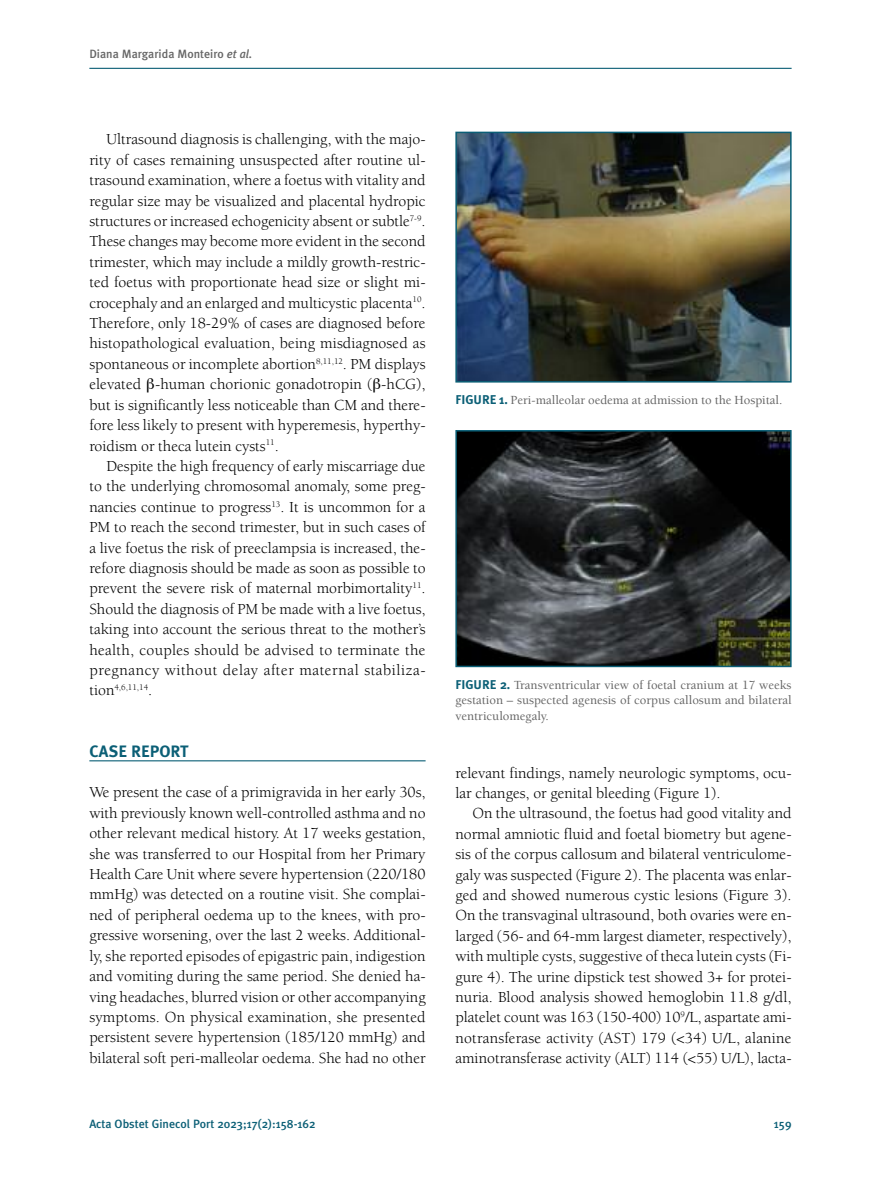
<style>
.page{position:relative;width:881px;height:1191px;background:#fff}
.page>*{position:absolute;margin:0;border:0;box-sizing:border-box;transform-origin:0 0}
.t1{font:700 16.5px "Meta Plus";color:#0b5f76}
.t2{font:15.75px/20.4px "Berkeley";color:#000;text-align:justify}
.t3{font:500 12.75px/15.8px "Berkeley";color:#656565;text-align:justify}
.t4{font:500 12px "Meta Plus";color:#0b5f76}
.t5{font:500 12px "Meta Plus";color:#666}
.t6{font:8.7px "Berkeley";color:#000}
.s1{font-style:italic}
.s2{font-size:15.75px}
.s3{font-family:"Meta Plus";font-weight:700;color:#0b5f76}
</style>
<div class="page">
<hr style="left:89px;top:68px;width:702px;height:1px;background:#0b5f76">
<hr style="left:89px;top:760px;width:336px;height:1px;background:#0b5f76">
<img style="left:458px;top:135px;width:330px;height:244px">
<div style="left:455px;top:132px;width:336px;height:250px;border:2px solid #0b5f76"></div>
<img style="left:458px;top:433px;width:330px;height:231px">
<div style="left:455px;top:430px;width:336px;height:237px;border:2px solid #0b5f76"></div>
<p class="t5" style="left:89px;top:47px;width:164px">Diana Margarida Monteiro <span class="s1">et al.</span></p>
<p class="t2" style="left:89px;top:131px;width:337px;text-indent:17px">Ultrasound diagnosis is challenging, with the majo&shy;rity of cases remaining unsuspected after routine ul&shy;trasound examination, where a foetus with vitality and regular size may be visualized and placental hydropic structures or increased echogenicity absent or subtle<sup>7-9</sup>.<br>These changes may become more evident in the second trimester, which may include a mildly growth-restric&shy;ted foetus with proportionate head size or slight mi&shy;crocephaly and an enlarged and multicystic placenta<sup>10</sup>.<br>Therefore, only 18-29% of cases are diagnosed before histopathological evaluation, being misdiagnosed as spontaneous or incomplete abortion<sup>8,11,12</sup>. PM displays elevated -human chorionic gonadotropin ( -hCG), but is significantly less noticeable than CM and there&shy;fore less likely to present with hyperemesis, hyperthy&shy;roidism or theca lutein cysts<sup>11</sup>.</p>
<p class="t2" style="left:89px;top:457px;width:337px;text-indent:17px">Despite the high frequency of early miscarriage due to the underlying chromosomal anomaly, some preg&shy;nancies continue to progress<sup>13</sup>. It is uncommon for a PM to reach the second trimester, but in such cases of a live foetus the risk of preeclampsia is increased, the&shy;refore diagnosis should be made as soon as possible to prevent the severe risk of maternal morbimortality<sup>11</sup>.<br>Should the diagnosis of PM be made with a live foetus, taking into account the serious threat to the mother’s health, couples should be advised to terminate the pregnancy without delay after maternal stabiliza-</p>
<p class="t6" style="left:89px;top:684px;width:64px"><span class="s2">tion</span>4,6,11,14<span class="s2">.</span></p>
<p class="t1" style="left:89px;top:741px;width:101px">CASE REPORT</p>
<p class="t2" style="left:89px;top:783px;width:338px">We present the case of a primigravida in her early 30s, with previously known well-controlled asthma and no other relevant medical history. At 17 weeks gestation, she was transferred to our Hospital from her Primary Health Care Unit where severe hypertension (220/180 mmHg) was detected on a routine visit. She complai&shy;ned of peripheral oedema up to the knees, with pro&shy;gressive worsening, over the last 2 weeks. Additional&shy;ly, she reported episodes of epigastric pain, indigestion and vomiting during the same period. She denied ha&shy;ving headaches, blurred vision or other accompanying symptoms. On physical examination, she presented persistent severe hypertension (185/120 mmHg) and bilateral soft peri-malleolar oedema. She had no other</p>
<p class="t3" style="left:455px;top:393px;width:328px"><span class="s3">FIGURE 1.</span> Peri-malleolar oedema at admission to the Hospital.</p>
<p class="t3" style="left:455px;top:678px;width:337px"><span class="s3">FIGURE 2.</span> Transventricular view of foetal cranium at 17 weeks gestation – suspected agenesis of corpus callosum and bilateral ventriculomegaly.</p>
<p class="t2" style="left:455px;top:763px;width:337px">relevant findings, namely neurologic symptoms, ocu&shy;lar changes, or genital bleeding (Figure 1).</p>
<p class="t2" style="left:455px;top:804px;width:337px;text-indent:17px">On the ultrasound, the foetus had good vitality and normal amniotic fluid and foetal biometry but agene&shy;sis of the corpus callosum and bilateral ventriculome&shy;galy was suspected (Figure 2). The placenta was enlar&shy;ged and showed numerous cystic lesions (Figure 3).<br>On the transvaginal ultrasound, both ovaries were en&shy;larged (56- and 64-mm largest diameter, respectively), with multiple cysts, suggestive of theca lutein cysts (Fi&shy;gure 4). The urine dipstick test showed 3+ for protei&shy;nuria. Blood analysis showed hemoglobin 11.8 g/dl, platelet count was 163 (150-400) 10<sup>9</sup>/L, aspartate ami&shy;notransferase activity (AST) 179 (&lt;34) U/L, alanine aminotransferase activity (ALT) 114 (&lt;55) U/L), lacta-</p>
<p class="t4" style="left:89px;top:1117px;width:228px">Acta Obstet Ginecol Port 2023;17(2):158-162</p>
<p class="t4" style="left:773px;top:1117px;width:19px">159</p>
</div>
